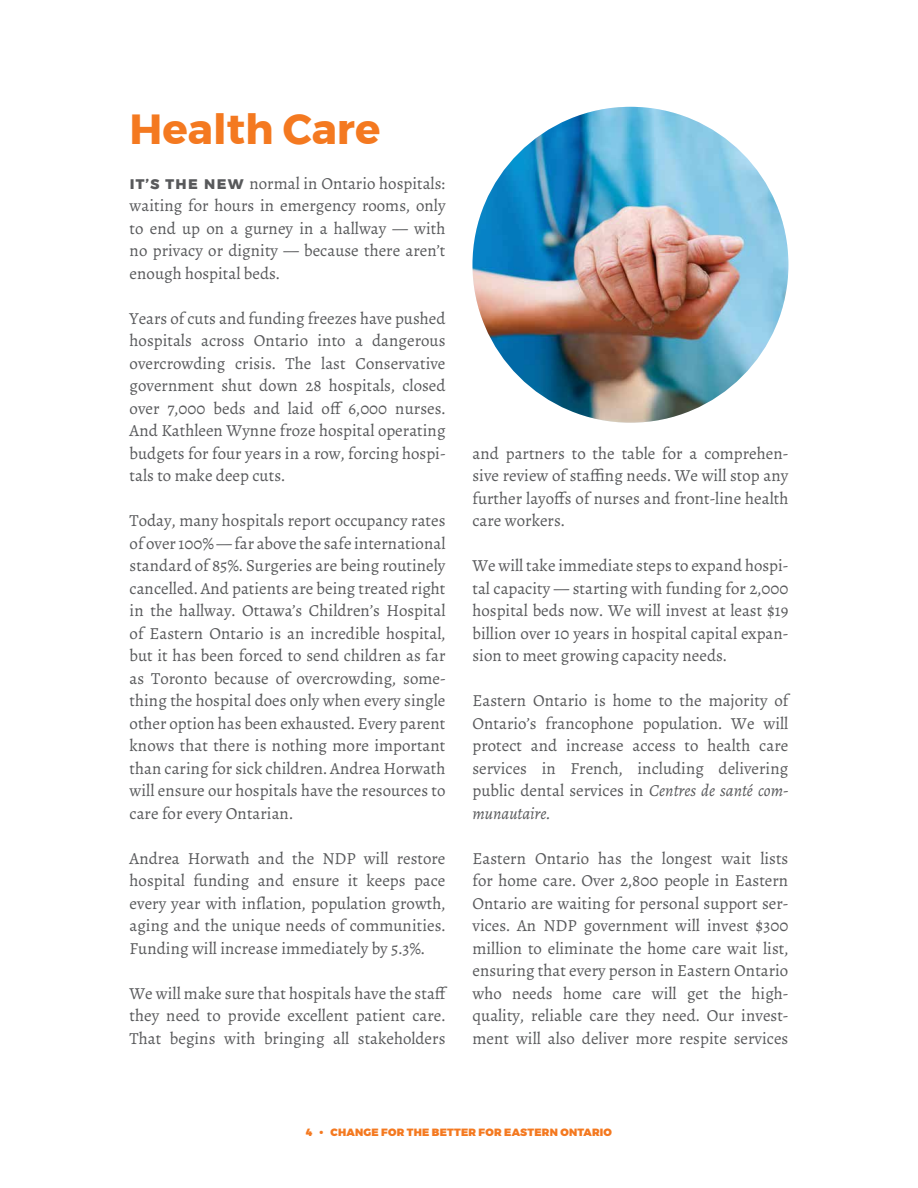
<style>
.page{position:relative;width:918px;height:1188px;background:#fff}
.page>*{position:absolute;margin:0;border:0;box-sizing:border-box;transform-origin:0 0}
.t1{font:700 42px "Montserrat";color:#f47920}
.t2{font:16.8px/22.5px "Alegreya";color:#58595b;text-align:justify}
.t3{font:900 10.5px "Montserrat";letter-spacing:.02em;color:#f47920}
.s1{font-family:"Montserrat";font-weight:700}
.s2{font-style:italic}
</style>
<div class="page">
<img style="left:472px;top:107px;width:316px;height:316px;border-radius:158px">
<h1 class="t1" style="left:130px;top:95px;width:252px">Health Care</h1>
<p class="t2" style="left:130px;top:172px;width:317px"><span class="s1">it’s the new</span> normal in Ontario hospitals: waiting for hours in emergency rooms, only to end up on a gurney in a hallway — with no privacy or dignity — because there aren’t enough hospital beds.</p>
<p class="t2" style="left:130px;top:307px;width:317px">Years of cuts and funding freezes have pushed hospitals across Ontario into a dangerous overcrowding crisis. The last Conservative government shut down 28 hospitals, closed over 7,000 beds and laid off 6,000 nurses.<br>And Kathleen Wynne froze hospital operating budgets for four years in a row, forcing hospi&shy;tals to make deep cuts.</p>
<p class="t2" style="left:130px;top:510px;width:317px">Today, many hospitals report occupancy rates of over 100% — far above the safe international standard of 85%. Surgeries are being routinely cancelled. And patients are being treated right in the hallway. Ottawa’s Children’s Hospital of Eastern Ontario is an incredible hospital, but it has been forced to send children as far as Toronto because of overcrowding, some&shy;thing the hospital does only when every single other option has been exhausted. Every parent knows that there is nothing more important than caring for sick children. Andrea Horwath will ensure our hospitals have the resources to care for every Ontarian.</p>
<p class="t2" style="left:130px;top:847px;width:317px">Andrea Horwath and the NDP will restore hospital funding and ensure it keeps pace every year with inflation, population growth, aging and the unique needs of communities.<br>Funding will increase immediately by 5.3%.</p>
<p class="t2" style="left:130px;top:982px;width:317px">We will make sure that hospitals have the staff they need to provide excellent patient care.<br>That begins with bringing all stakeholders</p>
<p class="t2" style="left:472px;top:442px;width:317px">and partners to the table for a comprehen&shy;sive review of staffing needs. We will stop any further layoffs of nurses and front-line health care workers.</p>
<p class="t2" style="left:472px;top:555px;width:317px">We will take immediate steps to expand hospi&shy;tal capacity — starting with funding for 2,000 hospital beds now. We will invest at least $19 billion over 10 years in hospital capital expan&shy;sion to meet growing capacity needs.</p>
<p class="t2" style="left:472px;top:690px;width:317px">Eastern Ontario is home to the majority of Ontario’s francophone population. We will protect and increase access to health care services in French, including delivering public dental services in <span class="s2">Centres de santé com&shy;munautaire.</span></p>
<p class="t2" style="left:472px;top:847px;width:317px">Eastern Ontario has the longest wait lists for home care. Over 2,800 people in Eastern Ontario are waiting for personal support ser&shy;vices. An NDP government will invest $300 million to eliminate the home care wait list, ensuring that every person in Eastern Ontario who needs home care will get the high&shy;quality, reliable care they need. Our invest&shy;ment will also deliver more respite services</p>
<p class="t3" style="left:306px;top:1124px;width:308px">4 • CHANGE FOR THE BETTER FOR EASTERN ONTARIO</p>
</div>
